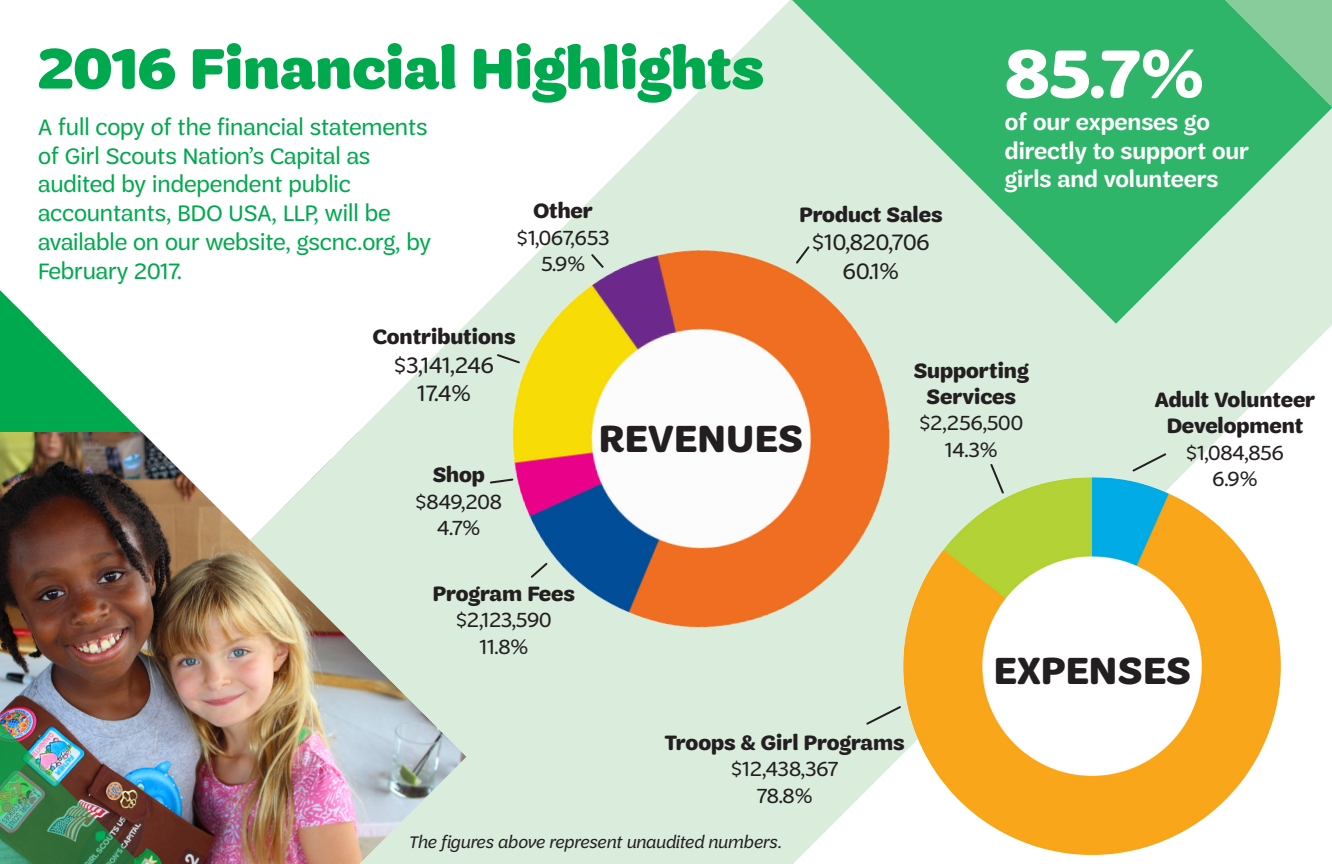
<style>
.page{position:relative;width:1332px;height:864px;background:#fff}
.page>*{position:absolute;margin:0;border:0;box-sizing:border-box;transform-origin:0 0}
.t1{font:700 72px "Trefoil Sans";color:#fff}
.t2{font:900 60px "Trefoil Sans";color:#00a94e}
.t3{font:700 40px "Trefoil Sans";letter-spacing:.01em;color:#231f20}
.t4{font:24px/28.8px "Trefoil Sans";color:#00a94e}
.t5{font:600 24px/28.8px "Trefoil Sans";color:#fff}
.t6{font:24px "Trefoil Sans";color:#231f20}
.t7{font:700 22px/26.4px "Trefoil Sans";color:#231f20;text-align:center}
.t8{font:22px "Trefoil Sans";color:#231f20}
.t9{font:italic 18px "Trefoil Sans";color:#231f20}
</style>
<div class="page">
<svg style="left:0;top:324px;width:142px;height:108px;fill:#00a94e"></svg>
<img style="left:0;top:432px;width:250px;height:432px">
<img style="left:250px;top:215px;width:975px;height:649px">
<div style="left:358px;top:540px;width:129px;height:217px;background:#daeddd"></div>
<svg style="left:358px;top:324px;width:129px;height:216px;fill:#daeddd"></svg>
<div style="left:916px;top:432px;width:92px;height:44px;background:#daeddd"></div>
<svg style="left:142px;top:324px;width:216px;height:216px"></svg>
<svg style="left:1008px;top:432px;width:216px;height:44px;background:#ddeee0"></svg>
<svg style="left:1116px;top:323px;width:216px;height:109px;fill:#daeddd"></svg>
<svg style="left:0;top:290px;width:34px;height:67px"></svg>
<svg style="left:467px;top:216px;width:108px;height:216px"></svg>
<div style="left:916px;top:324px;width:200px;height:108px;background:#daeddd"></div>
<svg style="left:575px;top:107px;width:216px;height:115px;fill:#daeddd"></svg>
<svg style="left:683px;top:0;width:109px;height:216px;fill:#daeddd"></svg>
<svg style="left:809px;top:651px;width:91px;height:213px;fill:#daeddd"></svg>
<svg style="left:359px;top:626px;width:450px;height:238px;background:#d4e5d8"></svg>
<img style="left:0;top:648px;width:142px;height:216px">
<div style="left:576px;top:757px;width:214px;height:107px;background:#daeddd"></div>
<img style="left:901px;top:476px;width:380px;height:380px">
<svg style="left:989px;top:462px;width:16px;height:33px"></svg>
<svg style="left:1131px;top:452px;width:37px;height:21px"></svg>
<svg style="left:865px;top:704px;width:38px;height:22px"></svg>
<img style="left:487px;top:222px;width:429px;height:429px">
<svg style="left:792px;top:0;width:540px;height:323px;background:#7bcc9b"></svg>
<svg style="left:589px;top:252px;width:16px;height:18px"></svg>
<svg style="left:495px;top:353px;width:26px;height:12px"></svg>
<svg style="left:489px;top:477px;width:26px;height:8px"></svg>
<svg style="left:529px;top:561px;width:20px;height:19px"></svg>
<p class="t2" style="left:38px;top:35px;width:727px">2016 Financial Highlights</p>
<p class="t4" style="left:38px;top:113px;width:391px">A full copy of the financial statements of Girl Scouts Nation’s Capital as</p>
<p class="t4" style="left:38px;top:170px;width:314px">audited by independent public</p>
<p class="t4" style="left:38px;top:199px;width:394px">accountants, BDO USA, LLP, will be available on our website, gscnc.org, by<br>February 2017.</p>
<p class="t7" style="left:533px;top:198px;width:61px">Other</p>
<p class="t8" style="left:517px;top:225px;width:94px">$1,067,653</p>
<p class="t8" style="left:541px;top:252px;width:46px">5.9%</p>
<p class="t7" style="left:799px;top:201px;width:145px">Product Sales</p>
<p class="t6" style="left:812px;top:229px;width:119px">$10,820,706</p>
<p class="t6" style="left:843px;top:258px;width:58px">60.1%</p>
<p class="t1" style="left:1005px;top:33px;width:201px">85.7%</p>
<p class="t5" style="left:1005px;top:108px;width:246px">of our expenses go directly to support our girls and volunteers</p>
<p class="t7" style="left:373px;top:323px;width:144px">Contributions</p>
<p class="t6" style="left:394px;top:352px;width:101px">$3,141,246</p>
<p class="t6" style="left:417px;top:380px;width:55px">17.4%</p>
<p class="t7" style="left:433px;top:462px;width:54px">Shop</p>
<p class="t8" style="left:415px;top:490px;width:88px">$849,208</p>
<p class="t8" style="left:437px;top:516px;width:45px">4.7%</p>
<p class="t3" style="left:599px;top:417px;width:205px">REVENUES</p>
<p class="t7" style="left:914px;top:357px;width:117px">Supporting</p>
<p class="t7" style="left:927px;top:383px;width:91px">Services</p>
<p class="t8" style="left:920px;top:411px;width:105px">$2,256,500</p>
<p class="t8" style="left:945px;top:437px;width:54px">14.3%</p>
<p class="t7" style="left:1155px;top:386px;width:162px">Adult Volunteer<br>Development</p>
<p class="t8" style="left:1186px;top:440px;width:99px">$1,084,856</p>
<p class="t8" style="left:1213px;top:467px;width:47px">6.9%</p>
<p class="t7" style="left:433px;top:581px;width:143px">Program Fees</p>
<p class="t8" style="left:456px;top:608px;width:97px">$2,123,590</p>
<p class="t8" style="left:479px;top:635px;width:50px">11.8%</p>
<p class="t7" style="left:665px;top:729px;width:241px">Troops &amp; Girl Programs</p>
<p class="t8" style="left:731px;top:757px;width:108px">$12,438,367</p>
<p class="t8" style="left:757px;top:783px;width:57px">78.8%</p>
<p class="t9" style="left:408px;top:832px;width:375px">The figures above represent unaudited numbers.</p>
<p class="t3" style="left:994px;top:648px;width:199px">EXPENSES</p>
</div>
